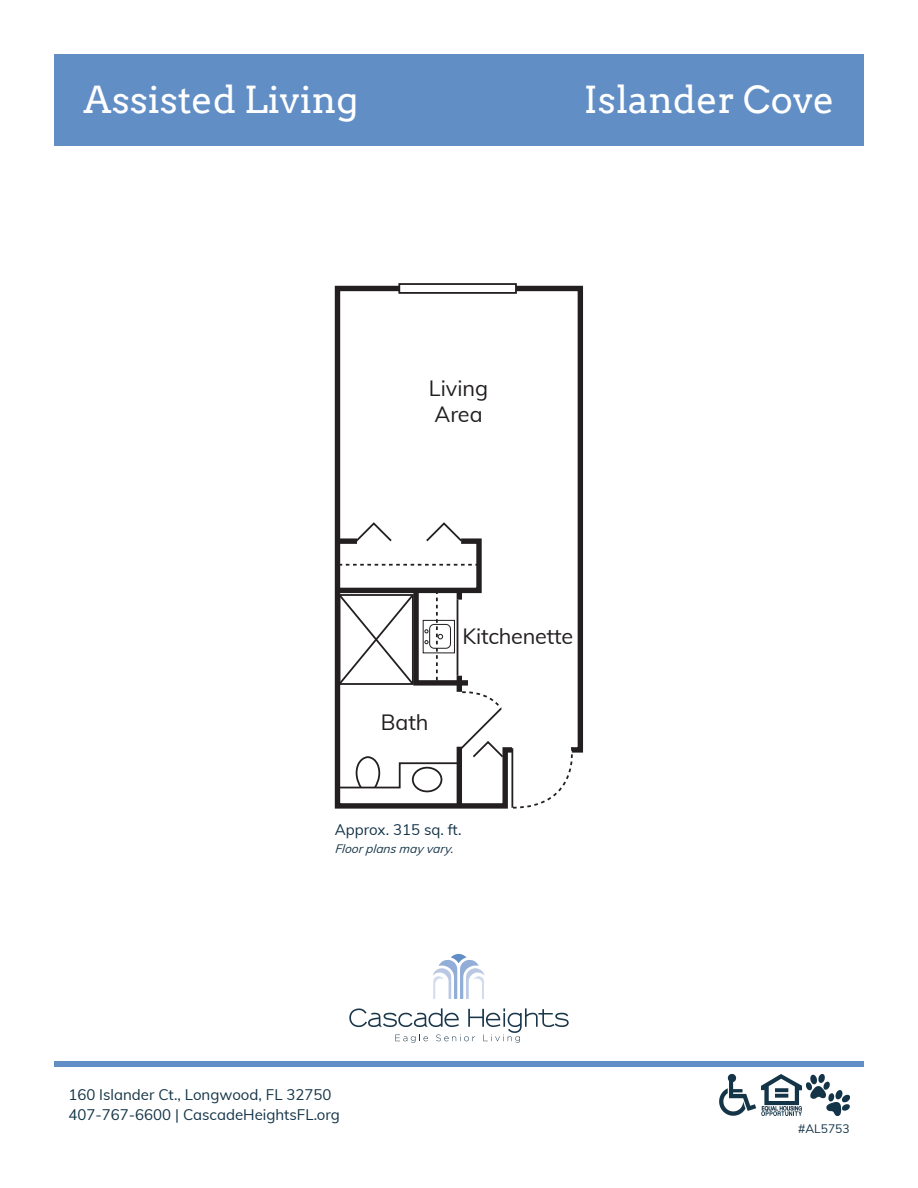
<style>
.page{position:relative;width:918px;height:1188px;background:#fff}
.page>*{position:absolute;margin:0;border:0;box-sizing:border-box;transform-origin:0 0}
.t1{font:37.2px "Arvo";color:#fff}
.t2{font:21.6px/26px "Muli";letter-spacing:-.005em;color:#231f20}
.t3{font:15px/19.5px "Muli";color:#143447}
.t4{font:italic 12px "Muli";color:#143447}
.t5{font:12px "Muli";color:#143447}
</style>
<div class="page">
<div style="left:54px;top:54px;width:810px;height:92px;background:#628ec6"></div>
<svg style="left:349px;top:1008px;width:220px;height:35px"></svg>
<svg style="left:433px;top:954px;width:52px;height:45px"></svg>
<div style="left:54px;top:1061px;width:810px;height:5px;background:#628ec6"></div>
<img style="left:806px;top:1074px;width:44px;height:42px">
<img style="left:719px;top:1074px;width:38px;height:42px">
<img style="left:761px;top:1075px;width:40px;height:41px">
<svg style="left:334px;top:285px;width:177px;height:524px"></svg>
<div style="left:412px;top:767px;width:30px;height:25px;border:2px solid #231f20;border-radius:50%"></div>
<div style="left:398px;top:283px;width:119px;height:11px;border:2px solid #231f20"></div>
<svg style="left:511px;top:283px;width:73px;height:526px"></svg>
<div style="left:457px;top:747px;width:5px;height:59px;background:#231f20"></div>
<svg style="left:334px;top:521px;width:171px;height:269px"></svg>
<h1 class="t1" style="left:84px;top:77px;width:276px">Assisted Living</h1>
<h1 class="t1" style="left:584px;top:77px;width:252px">Islander Cove</h1>
<h2 class="t2" style="left:429px;top:374px;width:61px">Living<br>Area</h2>
<h2 class="t2" style="left:381px;top:709px;width:49px">Bath</h2>
<h2 class="t2" style="left:463px;top:622px;width:112px">Kitchenette</h2>
<p class="t3" style="left:335px;top:819px;width:128px">Approx. 315 sq. ft.</p>
<p class="t4" style="left:335px;top:840px;width:123px">Floorplansmayvary.</p>
<p class="t3" style="left:68px;top:1084px;width:273px">160 Islander Ct., Longwood, FL 32750<br>407-767-6600 | CascadeHeightsFL.org</p>
<p class="t5" style="left:798px;top:1120px;width:53px">#AL5753</p>
</div>
